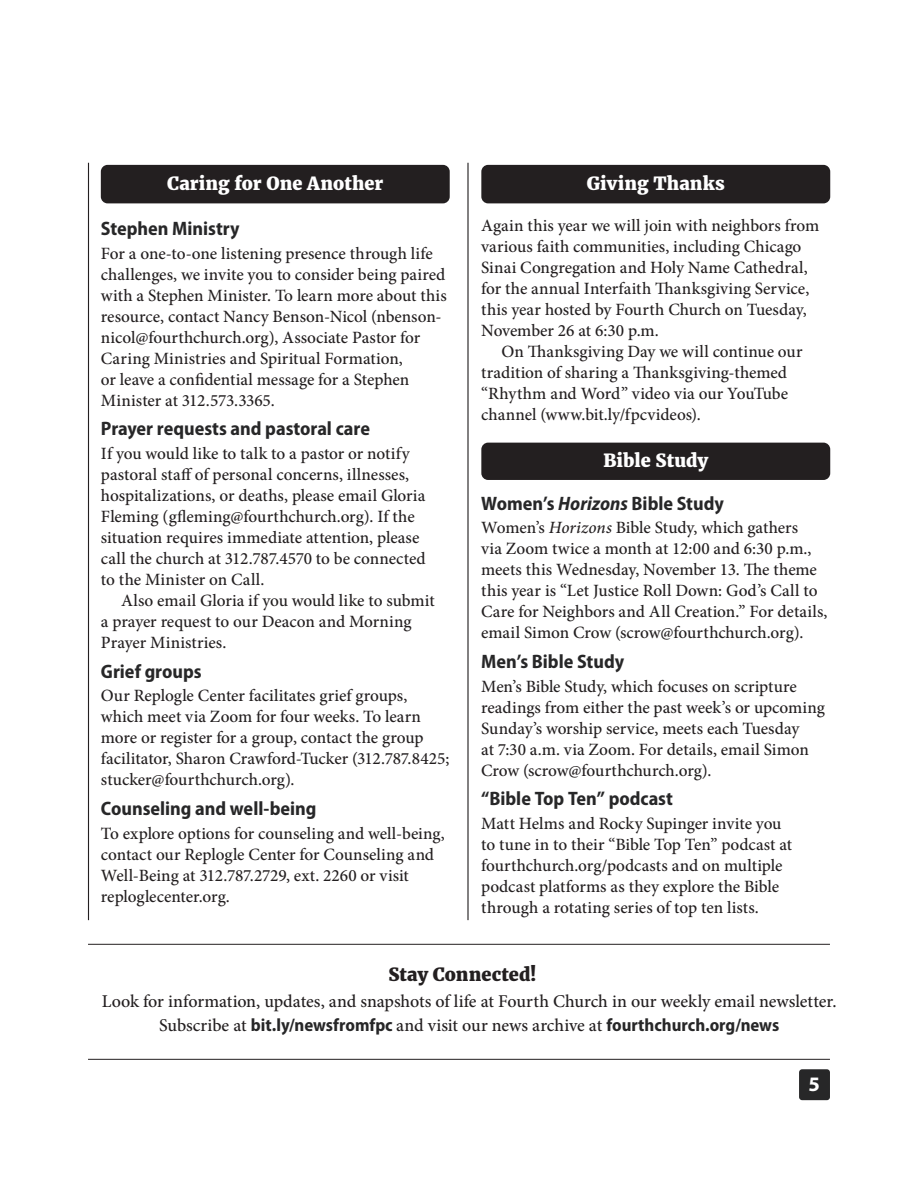
<style>
.page{position:relative;width:918px;height:1188px;background:#fff}
.page>*{position:absolute;margin:0;border:0;box-sizing:border-box;transform-origin:0 0}
.t1{font:700 20.7px "Myriad Pro";color:#fff}
.t2{font:700 semi-condensed 19.5px "Myriad Pro";color:#272728}
.t3{font:500 18px/24px "Minion Pro";letter-spacing:-.005em;color:#231f20;text-align:center}
.t4{font:800 18px "Merriweather";color:#fff}
.t5{font:800 18px "Merriweather";letter-spacing:.005em;color:#231f20}
.t6{font:500 17.25px/21px "Minion Pro";letter-spacing:-.005em;color:#231f20}
.s1{font-style:italic}
.s2{font-family:"Myriad Pro";font-weight:700;font-stretch:semi-condensed;color:#272728}
</style>
<div class="page">
<div style="left:481px;top:443px;width:349px;height:37px;background:#231f20;border-radius:7px"></div>
<hr style="left:467px;top:163px;width:2px;height:757px;background:#231f20">
<hr style="left:88px;top:163px;width:1px;height:757px;background:#231f20">
<hr style="left:88px;top:944px;width:742px;height:1px;background:#231f20">
<div style="left:481px;top:165px;width:349px;height:38px;background:#231f20;border-radius:7px"></div>
<div style="left:101px;top:165px;width:349px;height:38px;background:#231f20;border-radius:7px"></div>
<div style="left:799px;top:1069px;width:31px;height:31px;background:#272728;border-radius:3px"></div>
<hr style="left:88px;top:1059px;width:742px;height:1px;background:#231f20">
<p class="t4" style="left:167px;top:172px;width:218px">Caring for One Another</p>
<p class="t4" style="left:587px;top:172px;width:140px">Giving Thanks</p>
<p class="t2" style="left:101px;top:218px;width:140px">Stephen Ministry</p>
<p class="t6" style="left:101px;top:243px;width:347px">For a one-to-one listening presence through life challenges, we invite you to consider being paired with a Stephen Minister. To learn more about this resource, contact Nancy Benson-Nicol (nbenson&shy;nicol@fourthchurch.org), Associate Pastor for Caring Ministries and Spiritual Formation,<br>or leave a confidential message for a Stephen Minister at 312.573.3365.</p>
<p class="t2" style="left:101px;top:418px;width:271px">Prayer requests and pastoral care</p>
<p class="t6" style="left:101px;top:443px;width:326px">If you would like to talk to a pastor or notify pastoral staff of personal concerns, illnesses, hospitalizations, or deaths, please email Gloria Fleming (gfleming@fourthchurch.org). If the situation requires immediate attention, please call the church at 312.787.4570 to be connected to the Minister on Call.</p>
<p class="t6" style="left:101px;top:590px;width:335px;text-indent:20px">Also email Gloria if you would like to submit a prayer request to our Deacon and Morning<br>Prayer Ministries.</p>
<p class="t2" style="left:101px;top:660px;width:102px">Grief groups</p>
<p class="t6" style="left:101px;top:685px;width:350px">Our Replogle Center facilitates grief groups, which meet via Zoom for four weeks. To learn more or register for a group, contact the group facilitator, Sharon Crawford-Tucker (312.787.8425; stucker@fourthchurch.org).</p>
<p class="t2" style="left:101px;top:798px;width:217px">Counseling and well-being</p>
<p class="t6" style="left:101px;top:823px;width:346px">To explore options for counseling and well-being, contact our Replogle Center for Counseling and Well-Being at 312.787.2729, ext. 2260 or visit reploglecenter.org.</p>
<p class="t6" style="left:481px;top:215px;width:340px">Again this year we will join with neighbors from various faith communities, including Chicago Sinai Congregation and Holy Name Cathedral, for the annual Interfaith Thanksgiving Service, this year hosted by Fourth Church on Tuesday, November 26 at 6:30 p.m.</p>
<p class="t6" style="left:481px;top:341px;width:323px;text-indent:20px">On Thanksgiving Day we will continue our tradition of sharing a Thanksgiving-themed “Rhythm and Word” video via our YouTube channel (www.bit.ly/fpcvideos).</p>
<p class="t4" style="left:603px;top:450px;width:106px">Bible Study</p>
<p class="t2" style="left:481px;top:492px;width:244px">Women’s <span class="s1">Horizons</span> Bible Study</p>
<p class="t6" style="left:481px;top:517px;width:348px">Women’s <span class="s1">Horizons</span> Bible Study, which gathers<br>via Zoom twice a month at 12:00 and 6:30 p.m., meets this Wednesday, November 13. The theme this year is “Let Justice Roll Down: God’s Call to Care for Neighbors and All Creation.” For details, email Simon Crow (scrow@fourthchurch.org).</p>
<p class="t2" style="left:481px;top:651px;width:144px">Men’s Bible Study</p>
<p class="t6" style="left:481px;top:676px;width:345px">Men’s Bible Study, which focuses on scripture readings from either the past week’s or upcoming Sunday’s worship service, meets each Tuesday<br>at 7:30 a.m. via Zoom. For details, email Simon Crow (scrow@fourthchurch.org).</p>
<p class="t2" style="left:481px;top:788px;width:193px">“Bible Top Ten” podcast</p>
<p class="t6" style="left:481px;top:813px;width:313px">Matt Helms and Rocky Supinger invite you to tune in to their “Bible Top Ten” podcast at fourthchurch.org/podcasts and on multiple podcast platforms as they explore the Bible through a rotating series of top ten lists.</p>
<p class="t5" style="left:388px;top:964px;width:150px">Stay Connected!</p>
<p class="t3" style="left:102px;top:989px;width:736px">Look for information, updates, and snapshots of life at Fourth Church in our weekly email newsletter.<br>Subscribe at <span class="s2">bit.ly/newsfromfpc</span> and visit our news archive at <span class="s2">fourthchurch.org/news</span></p>
<p class="t1" style="left:808px;top:1070px;width:13px">5</p>
</div>
